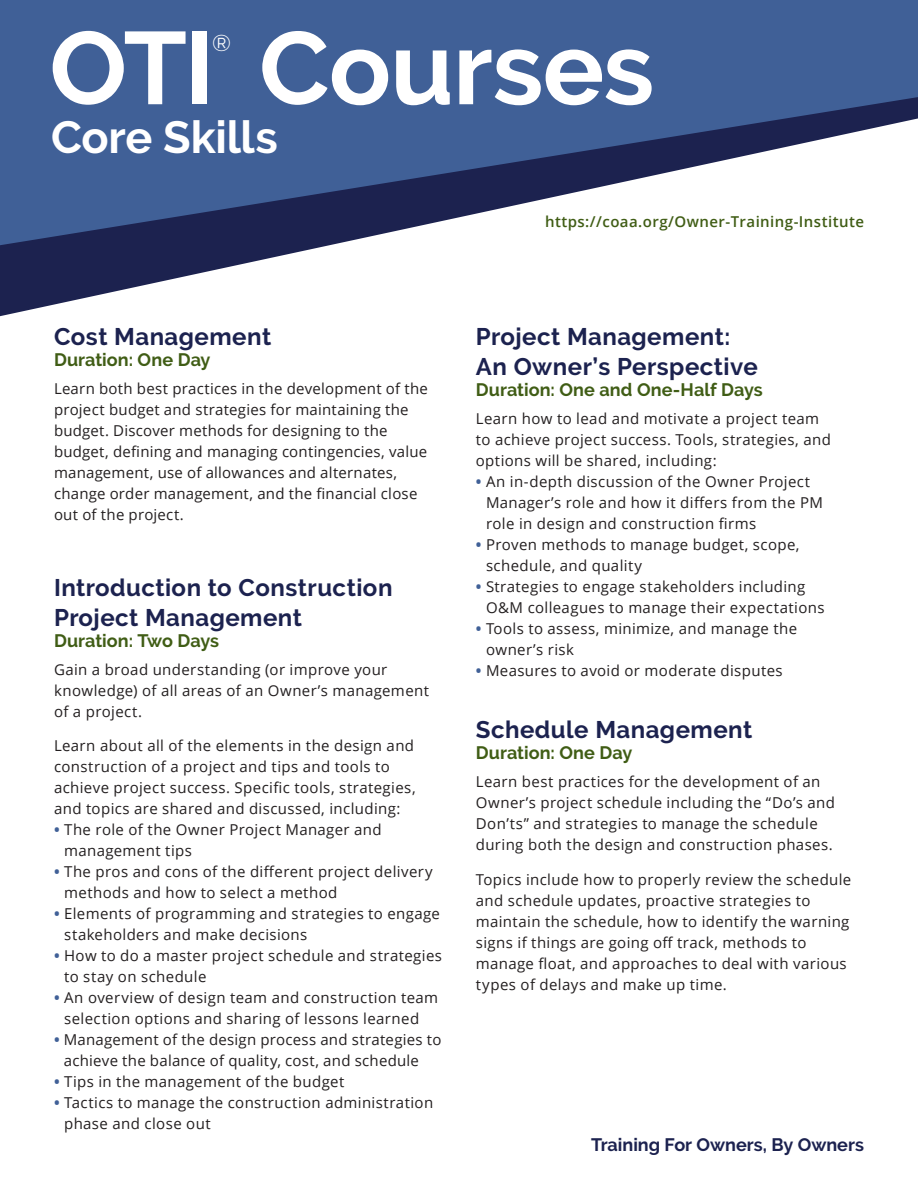
<style>
.page{position:relative;width:918px;height:1188px;background:#fff}
.page>*{position:absolute;margin:0;border:0;box-sizing:border-box;transform-origin:0 0}
.Head{font:700 102.6px "Raleway";letter-spacing:-.005em;color:#fff}
.Page_Title{font:700 45px "Raleway";letter-spacing:-.005em;color:#fff}
.Course_Main_Head{font:700 24px/30px "Raleway";letter-spacing:.02em;color:#1c224f}
.Head-2{font:22.8px "Raleway";color:#fff}
.Course_Duration{font:700 18px "Raleway";letter-spacing:.005em;color:#405d15}
.t1{font:700 18px "Raleway";color:#1c224f}
.Body{font:15px/21px "Open Sans";letter-spacing:.025em;color:#231f20}
.t2{font:600 15px "Open Sans";letter-spacing:.03em;color:#405d15}
.s1{font-weight:700;color:#406097}
</style>
<div class="page">
<svg style="left:0;top:245px;width:330px;height:71px;fill:#1c224f"></svg>
<svg style="left:0;top:0;width:918px;height:245px;fill:#406097"></svg>
<p class="Head" style="left:50px;top:10px;width:606px">OTI Courses</p>
<p class="Head-2" style="left:212px;top:29px;width:20px">®</p>
<p class="Page_Title" style="left:51px;top:111px;width:228px">Core Skills</p>
<p class="t2" style="left:545px;top:211px;width:320px">https://coaa.org/Owner-Training-Institute</p>
<p class="Course_Main_Head" style="left:54px;top:322px;width:219px">Cost Management</p>
<p class="Course_Duration" style="left:54px;top:350px;width:158px">Duration: One Day</p>
<p class="Body" style="left:54px;top:378px;width:375px">Learn both best practices in the development of the project budget and strategies for maintaining the budget. Discover methods for designing to the budget, defining and managing contingencies, value management, use of allowances and alternates, change order management, and the financial close out of the project.</p>
<p class="Course_Main_Head" style="left:54px;top:573px;width:340px">Introduction to Construction<br>Project Management</p>
<p class="Course_Duration" style="left:54px;top:630px;width:167px">Duration: Two Days</p>
<p class="Body" style="left:54px;top:658px;width:377px">Gain a broad understanding (or improve your knowledge) of all areas of an Owner’s management of a project.</p>
<p class="Body" style="left:54px;top:735px;width:363px">Learn about all of the elements in the design and construction of a project and tips and tools to achieve project success. Specific tools, strategies, and topics are shared and discussed, including:</p>
<p class="Body" style="left:64px;top:819px;width:319px;text-indent:-10px"><span class="s1">•</span> The role of the Owner Project Manager and management tips</p>
<p class="Body" style="left:64px;top:861px;width:370px;text-indent:-10px"><span class="s1">•</span> The pros and cons of the different project delivery methods and how to select a method</p>
<p class="Body" style="left:64px;top:903px;width:377px;text-indent:-10px"><span class="s1">•</span> Elements of programming and strategies to engage stakeholders and make decisions</p>
<p class="Body" style="left:64px;top:945px;width:379px;text-indent:-10px"><span class="s1">•</span> How to do a master project schedule and strategies to stay on schedule</p>
<p class="Body" style="left:54px;top:987px;width:386px;text-align:center"><span class="s1">•</span> An overview of design team and construction team selection options and sharing of lessons learned</p>
<p class="Body" style="left:64px;top:1029px;width:379px;text-indent:-10px"><span class="s1">•</span> Management of the design process and strategies to achieve the balance of quality, cost, and schedule</p>
<p class="Body" style="left:54px;top:1071px;width:292px"><span class="s1">•</span> Tips in the management of the budget</p>
<p class="Body" style="left:64px;top:1092px;width:371px;text-indent:-10px"><span class="s1">•</span> Tactics to manage the construction administration phase and close out</p>
<p class="Course_Main_Head" style="left:476px;top:322px;width:283px">Project Management:<br>An Owner’s Perspective</p>
<p class="Course_Duration" style="left:476px;top:380px;width:288px">Duration: One and One-Half Days</p>
<p class="Body" style="left:476px;top:408px;width:356px">Learn how to lead and motivate a project team to achieve project success. Tools, strategies, and options will be shared, including:</p>
<p class="Body" style="left:486px;top:471px;width:338px;text-indent:-10px"><span class="s1">•</span> An in-depth discussion of the Owner Project<br>Manager’s role and how it differs from the PM role in design and construction firms</p>
<p class="Body" style="left:486px;top:534px;width:315px;text-indent:-10px"><span class="s1">•</span> Proven methods to manage budget, scope, schedule, and quality</p>
<p class="Body" style="left:486px;top:576px;width:340px;text-indent:-10px"><span class="s1">•</span> Strategies to engage stakeholders including<br>O&amp;M colleagues to manage their expectations</p>
<p class="Body" style="left:486px;top:618px;width:313px;text-indent:-10px"><span class="s1">•</span> Tools to assess, minimize, and manage the owner’s risk</p>
<p class="Body" style="left:476px;top:660px;width:308px"><span class="s1">•</span> Measures to avoid or moderate disputes</p>
<p class="Course_Main_Head" style="left:476px;top:715px;width:278px">Schedule Management</p>
<p class="Course_Duration" style="left:476px;top:743px;width:158px">Duration: One Day</p>
<p class="Body" style="left:476px;top:771px;width:361px">Learn best practices for the development of an Owner’s project schedule including the “Do’s and Don’ts” and strategies to manage the schedule during both the design and construction phases.</p>
<p class="Body" style="left:476px;top:868px;width:377px">Topics include how to properly review the schedule and schedule updates, proactive strategies to maintain the schedule, how to identify the warning signs if things are going off track, methods to manage float, and approaches to deal with various types of delays and make up time.</p>
<p class="t1" style="left:591px;top:1134px;width:274px">Training For Owners, By Owners</p>
</div>
